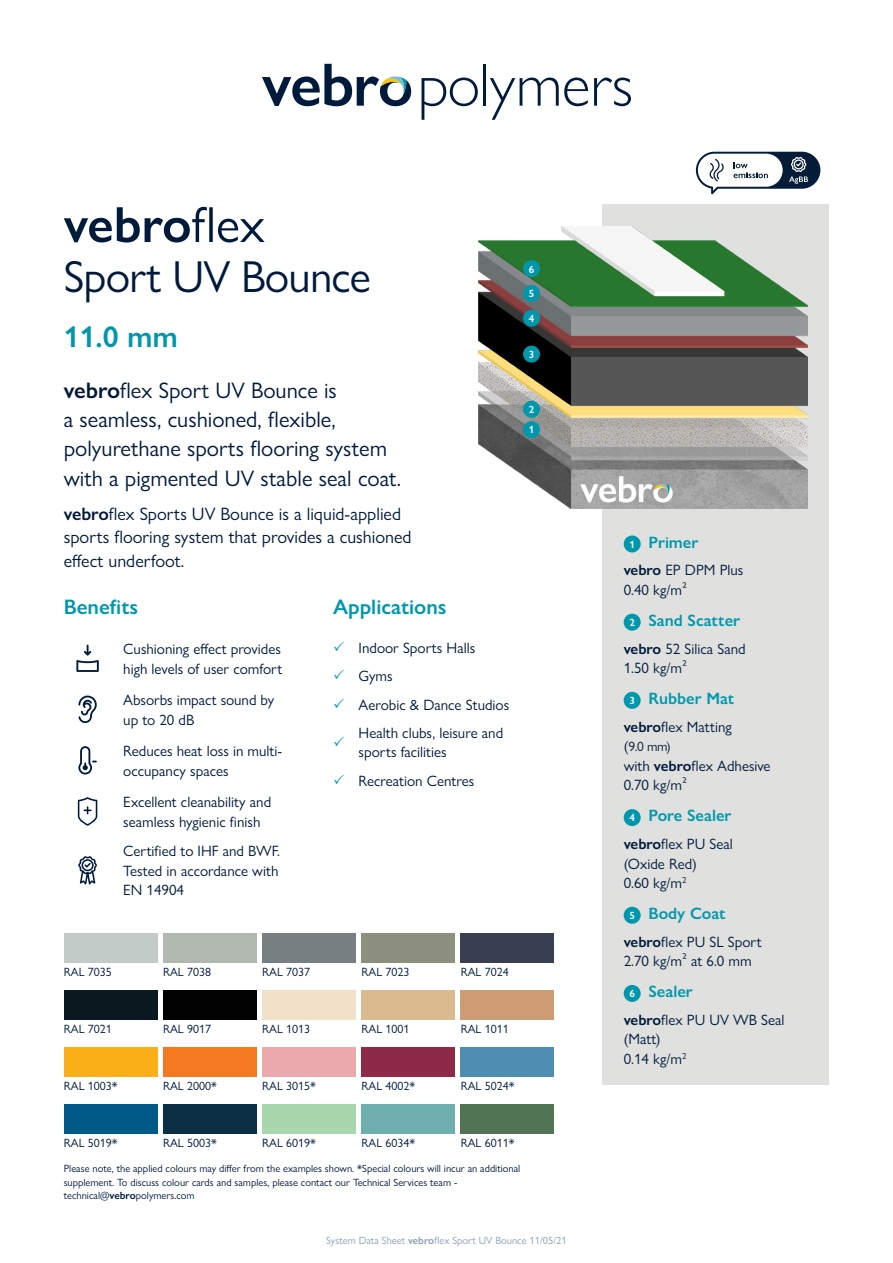
<style>
.page{position:relative;width:893px;height:1263px;background:#fff}
.page>*{position:absolute;margin:0;border:0;box-sizing:border-box;transform-origin:0 0}
.t1{font:600 51px "Gill Sans Nova";letter-spacing:-.01em;color:#001a3b}
.t2{font:45px "Gill Sans Nova";letter-spacing:-.02em;color:#001a3b}
.t3{font:600 30px "Gill Sans Nova";color:#0097ad}
.t4{font:22.5px/29.2px "Gill Sans Nova";color:#001a3b}
.t5{font:600 21px "Gill Sans Nova";color:#0097ad}
.t6{font:18px/23.4px "Gill Sans Nova";color:#001a3b}
.t7{font:600 16.5px "Gill Sans Nova";color:#0097ad}
.t8{font:15px/19.5px "Gill Sans Nova";color:#001a3b}
.t9{font:13.5px "Gill Sans Nova";color:#001a3b}
.t10{font:12px "Gill Sans Nova";color:#001a3b}
.t11{font:10.5px/13.6px "Gill Sans Nova";color:#001a3b}
.t12{font:10.5px "Gill Sans Nova";color:#8b9fb5}
.t13{font:600 10.5px "Gill Sans Nova";color:#fff}
.s1{font-weight:400}
.s2{font-weight:600}
.s3{font-size:10.5px;color:#fff}
.s4{font-size:15px}
</style>
<div class="page">
<svg style="left:422px;top:78px;width:56px;height:42px"></svg>
<hr style="left:483px;top:64px;width:3px;height:42px;background:#001a3b">
<svg style="left:490px;top:78px;width:98px;height:42px"></svg>
<svg style="left:594px;top:78px;width:37px;height:28px"></svg>
<svg style="left:262px;top:64px;width:149px;height:42px"></svg>
<div style="left:602px;top:205px;width:227px;height:880px;background:#e0e1df"></div>
<img style="left:479px;top:226px;width:329px;height:282px">
<div style="left:624px;top:535px;width:17px;height:17px;background:#0097ad;border-radius:50%"></div>
<div style="left:624px;top:614px;width:17px;height:17px;background:#0097ad;border-radius:50%"></div>
<div style="left:624px;top:692px;width:17px;height:17px;background:#0097ad;border-radius:50%"></div>
<div style="left:624px;top:809px;width:17px;height:17px;background:#0097ad;border-radius:50%"></div>
<div style="left:624px;top:907px;width:17px;height:17px;background:#0097ad;border-radius:50%"></div>
<div style="left:624px;top:985px;width:17px;height:17px;background:#0097ad;border-radius:50%"></div>
<svg style="left:76px;top:645px;width:23px;height:27px"></svg>
<svg style="left:78px;top:695px;width:19px;height:28px"></svg>
<svg style="left:78px;top:746px;width:19px;height:28px"></svg>
<svg style="left:78px;top:797px;width:19px;height:29px"></svg>
<svg style="left:78px;top:856px;width:19px;height:28px"></svg>
<div style="left:523px;top:421px;width:17px;height:17px;background:#0097ad;border-radius:50%"></div>
<div style="left:64px;top:933px;width:93px;height:29px;background:#c2cbc8"></div>
<div style="left:163px;top:933px;width:94px;height:29px;background:#b1b8af"></div>
<div style="left:262px;top:933px;width:94px;height:29px;background:#777f82"></div>
<div style="left:361px;top:933px;width:94px;height:29px;background:#8d907e"></div>
<div style="left:461px;top:933px;width:93px;height:29px;background:#393f50"></div>
<div style="left:64px;top:990px;width:93px;height:29px;background:#0a191f"></div>
<div style="left:163px;top:990px;width:94px;height:29px;background:#000100"></div>
<div style="left:262px;top:990px;width:94px;height:29px;background:#f1e1c9"></div>
<div style="left:361px;top:990px;width:94px;height:29px;background:#dbba90"></div>
<div style="left:461px;top:990px;width:93px;height:29px;background:#cd9c72"></div>
<div style="left:64px;top:1047px;width:93px;height:29px;background:#faaf18"></div>
<div style="left:163px;top:1047px;width:94px;height:29px;background:#f47921"></div>
<div style="left:262px;top:1047px;width:94px;height:29px;background:#eba8ad"></div>
<div style="left:361px;top:1047px;width:94px;height:29px;background:#8e2a47"></div>
<div style="left:461px;top:1047px;width:93px;height:29px;background:#4f8db2"></div>
<div style="left:64px;top:1104px;width:93px;height:29px;background:#005986"></div>
<div style="left:163px;top:1104px;width:94px;height:29px;background:#0a2e43"></div>
<div style="left:262px;top:1104px;width:94px;height:29px;background:#a8d7ae"></div>
<div style="left:361px;top:1104px;width:94px;height:29px;background:#6faeaf"></div>
<div style="left:461px;top:1104px;width:93px;height:29px;background:#517452"></div>
<div style="left:523px;top:401px;width:17px;height:17px;background:#0097ad;border-radius:50%"></div>
<div style="left:523px;top:346px;width:17px;height:17px;background:#0097ad;border-radius:50%"></div>
<div style="left:523px;top:310px;width:17px;height:17px;background:#0097ad;border-radius:50%"></div>
<div style="left:523px;top:285px;width:17px;height:17px;background:#0097ad;border-radius:50%"></div>
<div style="left:523px;top:260px;width:17px;height:17px;background:#0097ad;border-radius:50%"></div>
<svg style="left:696px;top:152px;width:124px;height:42px"></svg>
<h1 class="t1" style="left:64px;top:193px;width:202px">vebro<span class="s1">flex</span></h1>
<h2 class="t2" style="left:64px;top:249px;width:308px">Sport UV Bounce</h2>
<h3 class="t3" style="left:64px;top:319px;width:116px">11.0 mm</h3>
<h3 class="t4" style="left:64px;top:375px;width:339px"><span class="s2">vebro</span>flex Sport UV Bounce is<br>a seamless, cushioned, flexible, polyurethane sports flooring system with a pigmented UV stable seal coat.</h3>
<p class="t6" style="left:64px;top:502px;width:349px"><span class="s2">vebro</span>flex Sports UV Bounce is a liquid-applied sports flooring system that provides a cushioned effect underfoot.</p>
<h3 class="t5" style="left:64px;top:594px;width:76px">Benefits</h3>
<p class="t8" style="left:123px;top:639px;width:160px">Cushioning effect provides high levels of user comfort</p>
<p class="t8" style="left:123px;top:690px;width:152px">Absorbs impact sound by up to 20 dB</p>
<p class="t8" style="left:123px;top:741px;width:160px">Reduces heat loss in multi&shy;occupancy spaces</p>
<p class="t8" style="left:123px;top:792px;width:149px">Excellent cleanability and seamless hygienic finish</p>
<p class="t8" style="left:123px;top:841px;width:158px;text-align:justify">Certified to IHF and BWF.<br>Tested in accordance with EN 14904</p>
<h3 class="t5" style="left:333px;top:594px;width:115px">Applications</h3>
<p class="t8" style="left:359px;top:633px;width:152px;line-height:28.5px">Indoor Sports Halls<br>Gyms<br>Aerobic &amp; Dance Studios<br>Health clubs, leisure and</p>
<p class="t8" style="left:359px;top:738px;width:117px;line-height:28.2px">sports facilities<br>Recreation Centres</p>
<p class="t13" style="left:529px;top:262px;width:7px">6</p>
<p class="t13" style="left:529px;top:287px;width:7px">5</p>
<p class="t13" style="left:529px;top:312px;width:7px">4</p>
<p class="t13" style="left:529px;top:348px;width:7px">3</p>
<p class="t13" style="left:529px;top:403px;width:7px">2</p>
<p class="t13" style="left:529px;top:423px;width:7px">1</p>
<p class="t10" style="left:64px;top:964px;width:50px">RAL 7035</p>
<p class="t10" style="left:163px;top:964px;width:50px">RAL 7038</p>
<p class="t10" style="left:262px;top:964px;width:50px">RAL 7037</p>
<p class="t10" style="left:361px;top:964px;width:50px">RAL 7023</p>
<p class="t10" style="left:461px;top:964px;width:50px">RAL 7024</p>
<p class="t10" style="left:64px;top:1021px;width:50px">RAL 7021</p>
<p class="t10" style="left:163px;top:1021px;width:50px">RAL 9017</p>
<p class="t10" style="left:262px;top:1021px;width:50px">RAL 1013</p>
<p class="t10" style="left:361px;top:1021px;width:50px">RAL 1001</p>
<p class="t10" style="left:461px;top:1021px;width:50px">RAL 1011</p>
<p class="t10" style="left:64px;top:1078px;width:55px">RAL 1003*</p>
<p class="t10" style="left:163px;top:1078px;width:55px">RAL 2000*</p>
<p class="t10" style="left:262px;top:1078px;width:55px">RAL 3015*</p>
<p class="t10" style="left:361px;top:1078px;width:55px">RAL 4002*</p>
<p class="t10" style="left:461px;top:1078px;width:55px">RAL 5024*</p>
<p class="t10" style="left:64px;top:1135px;width:55px">RAL 5019*</p>
<p class="t10" style="left:163px;top:1135px;width:55px">RAL 5003*</p>
<p class="t10" style="left:262px;top:1135px;width:55px">RAL 6019*</p>
<p class="t10" style="left:361px;top:1135px;width:55px">RAL 6034*</p>
<p class="t10" style="left:461px;top:1135px;width:55px">RAL 6011*</p>
<p class="t11" style="left:64px;top:1161px;width:458px">Please note, the applied colours may differ from the examples shown. *Special colours will incur an additional supplement. To discuss colour cards and samples, please contact our Technical Services team - technical@<span class="s2">vebro</span>polymers.com</p>
<p class="t12" style="left:326px;top:1234px;width:242px">System Data Sheet <span class="s2">vebro</span>flex Sport UV Bounce 11/05/21</p>
<p class="t7" style="left:629px;top:532px;width:70px"><span class="s3">1</span> Primer</p>
<p class="t8" style="left:624px;top:560px;width:121px"><span class="s2">vebro</span> EP DPM Plus<br>0.40 kg/m²</p>
<p class="t7" style="left:629px;top:610px;width:112px"><span class="s3">2</span> Sand Scatter</p>
<p class="t8" style="left:624px;top:639px;width:124px"><span class="s2">vebro</span> 52 Silica Sand<br>1.50 kg/m²</p>
<p class="t7" style="left:629px;top:688px;width:106px"><span class="s3">3</span> Rubber Mat</p>
<p class="t8" style="left:624px;top:717px;width:110px"><span class="s2">vebro</span>flex Matting</p>
<p class="t9" style="left:624px;top:738px;width:49px"><span class="s4">(</span>9.0 mm)</p>
<p class="t8" style="left:624px;top:756px;width:148px">with <span class="s2">vebro</span>flex Adhesive<br>0.70 kg/m²</p>
<p class="t7" style="left:629px;top:805px;width:104px"><span class="s3">4</span> Pore Sealer</p>
<p class="t8" style="left:624px;top:834px;width:111px"><span class="s2">vebro</span>flex PU Seal (Oxide Red)<br>0.60 kg/m<sup>2</sup></p>
<p class="t7" style="left:629px;top:903px;width:98px"><span class="s3">5</span> Body Coat</p>
<p class="t8" style="left:624px;top:932px;width:139px"><span class="s2">vebro</span>flex PU SL Sport<br>2.70 kg/m² at 6.0 mm</p>
<p class="t7" style="left:629px;top:981px;width:65px"><span class="s3">6</span> Sealer</p>
<p class="t8" style="left:624px;top:1010px;width:162px"><span class="s2">vebro</span>flex PU UV WB Seal (Matt)<br>0.14 kg/m<sup>2</sup></p>
</div>
